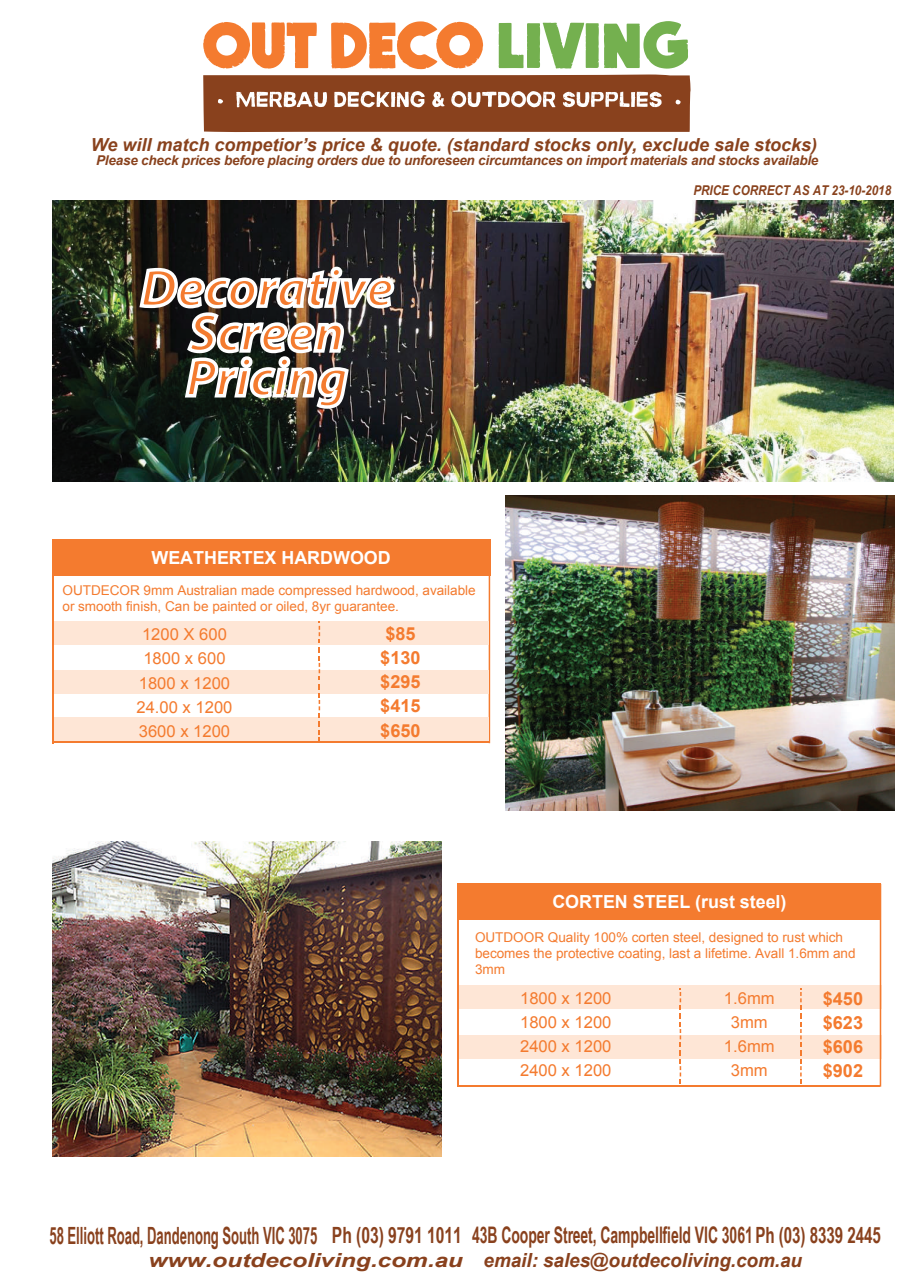
<style>
.page{position:relative;width:910px;height:1273px;background:#fff}
.page>*{position:absolute;margin:0;border:0;box-sizing:border-box;transform-origin:0 0}
.t1{font:italic 700 53.7px/44.7px "Myriad Pro";color:#f47b2f;text-align:center}
.t2{font:700 22.8px "Arial Narrow";letter-spacing:-.005em;color:#89411d;scale:.75 1}
.t3{font:italic 700 19.5px "Arial Narrow";letter-spacing:-.005em;color:#89411d;scale:1.54 1}
.t4{font:italic 700 18px "Arial";color:#89421d}
.t5{font:700 18px "Arial";color:#fff}
.t6{font:700 18px/24px "Arial";color:#f47b2f}
.t7{font:16.5px/24px "Arial";color:#f47b2f;text-align:center}
.t8{font:13.5px/16.2px "Arial";letter-spacing:-.005em;color:#f47b2f}
.t9{font:italic 700 13.5px "Arial";letter-spacing:-.015em;color:#89421d}
.t10{font:italic 700 13.5px "Arial";letter-spacing:-.015em;color:#89421d;scale:.87 1}
.s1{font-size:23.7px}
.s2{font-size:22.35px}
</style>
<div class="page">
<svg style="left:203px;top:21px;width:487px;height:111px"></svg>
<hr style="left:489px;top:539px;width:1px;height:204px;background:#f47b2f">
<div style="left:54px;top:621px;width:435px;height:24px;background:#fee6d6"></div>
<div style="left:54px;top:669px;width:435px;height:24px;background:#fee6d6"></div>
<div style="left:54px;top:717px;width:435px;height:24px;background:#fee6d6"></div>
<svg style="left:319px;top:621px;width:1px;height:119px"></svg>
<hr style="left:52px;top:539px;width:2px;height:204px;background:#f47b2f">
<div style="left:52px;top:539px;width:438px;height:36px;background:#f47b2f"></div>
<hr style="left:53px;top:741px;width:436px;height:1px;background:#f47b2f">
<div style="left:458px;top:984px;width:423px;height:24px;background:#fee6d6"></div>
<div style="left:458px;top:1034px;width:423px;height:24px;background:#fee6d6"></div>
<div style="left:458px;top:883px;width:423px;height:36px;background:#f47b2f"></div>
<svg style="left:680px;top:988px;width:1px;height:95px"></svg>
<svg style="left:800px;top:988px;width:2px;height:95px"></svg>
<hr style="left:880px;top:883px;width:1px;height:203px;background:#f47b2f">
<hr style="left:458px;top:883px;width:1px;height:203px;background:#f47b2f">
<hr style="left:459px;top:1084px;width:420px;height:2px;background:#f47b2f">
<img style="left:505px;top:496px;width:390px;height:313px">
<img style="left:52px;top:841px;width:390px;height:314px">
<img style="left:52px;top:200px;width:841px;height:281px">
<img style="left:137px;top:265px;width:259px;height:145px">
<h3 class="t4" style="left:91px;top:132px;width:728px">We will match competior’s price &amp; quote. (standard stocks only, exclude sale stocks)</h3>
<p class="t9" style="left:96px;top:151px;width:724px">Please check prices before placing orders due to unforeseen circumtances on import materials and stocks available</p>
<p class="t10" style="left:693px;top:181px;width:229px">PRICE CORRECT AS AT 23-10-2018</p>
<h1 class="t1" style="left:140px;top:264px;width:255px">Decorative<br>Screen<br>Pricing</h1>
<h3 class="t5" style="left:151px;top:545px;width:241px">WEATHERTEX HARDWOOD</h3>
<p class="t8" style="left:63px;top:582px;width:415px">OUTDECOR 9mm Australian made compressed hardwood, available or smooth finish, Can be painted or oiled, 8yr guarantee.</p>
<p class="t7" style="left:136px;top:622px;width:97px">1200 X 600<br>1800 x 600<br>1800 x 1200<br>24.00 x 1200<br>3600 x 1200</p>
<h3 class="t6" style="left:380px;top:622px;width:42px">$85 $130 $295 $415 $650</h3>
<h3 class="t5" style="left:552px;top:889px;width:236px">CORTEN STEEL (rust steel)</h3>
<p class="t8" style="left:475px;top:928px;width:382px">OUTDOOR Quality 100% corten steel, designed to rust which becomes the protective coating, last a lifetime. Avall 1.6mm and<br>3mm</p>
<p class="t7" style="left:520px;top:986px;width:93px;text-align:justify">1800 x 1200<br>1800 x 1200<br>2400 x 1200<br>2400 x 1200</p>
<p class="t7" style="left:724px;top:986px;width:52px">1.6mm<br>3mm<br>1.6mm<br>3mm</p>
<h3 class="t6" style="left:823px;top:987px;width:42px;text-align:justify">$450 $623 $606 $902</h3>
<h2 class="t2" style="left:50px;top:1217px;width:1110px"><span class="s1">58 Elliott Road, Dandenong South VIC 3075</span> <span class="s2">Ph (03) 9791 1011</span> 43B Cooper Street, Campbellfield VIC 3061 <span class="s2">Ph (03) 8339 2445</span></h2>
<h3 class="t3" style="left:148px;top:1244px;width:426px">www.outdecoliving.com.au email: sales@outdecoliving.com.au</h3>
</div>
